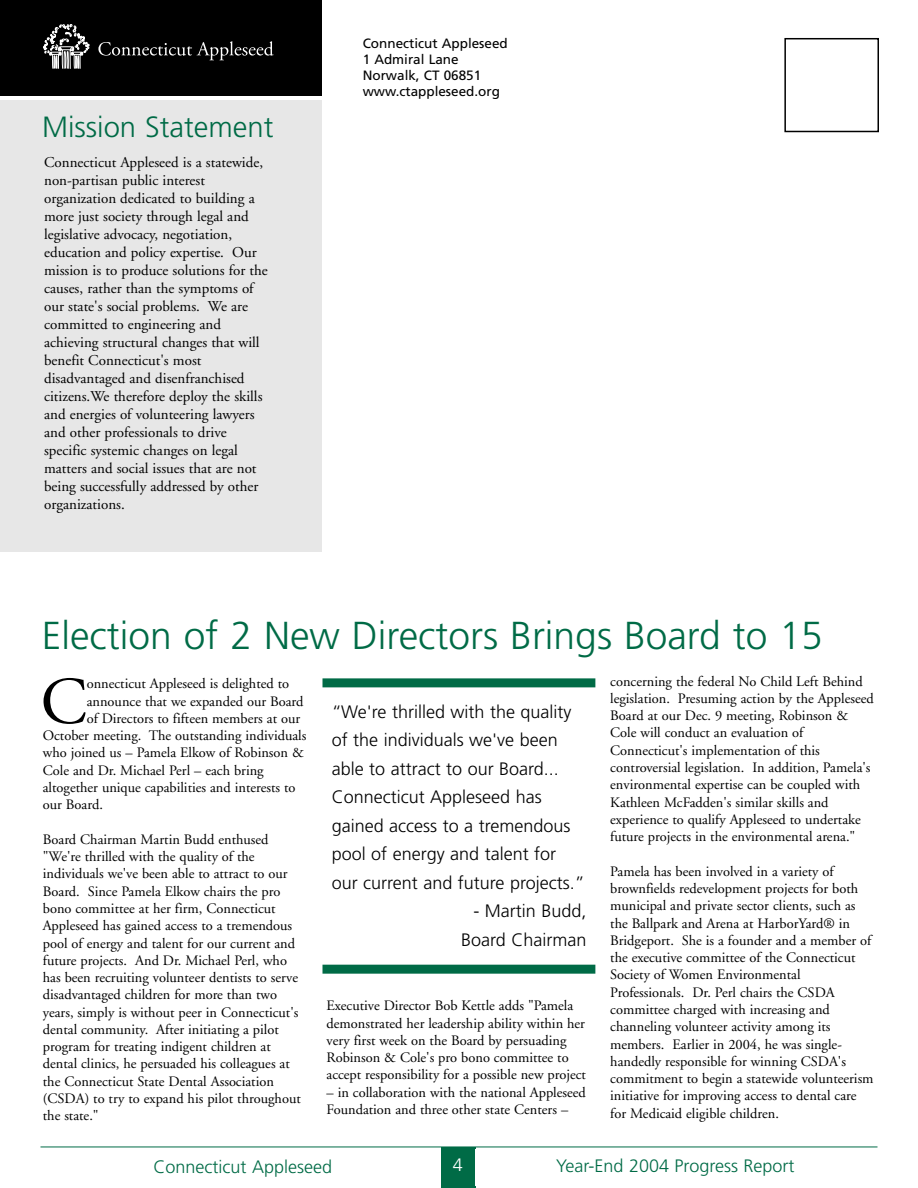
<style>
.page{position:relative;width:918px;height:1188px;background:#fff}
.page>*{position:absolute;margin:0;border:0;box-sizing:border-box;transform-origin:0 0}
.t1{font:66.45px "Adobe Garamond";color:#000}
.t2{font:300 39px "Frutiger";color:#006b46}
.t3{font:300 29.25px "Frutiger";color:#006b46}
.t4{font:300 18px/28.5px "Frutiger";color:#000}
.t5{font:300 18px "Frutiger";color:#006b46}
.t6{font:300 18px "Frutiger";color:#fff}
.t7{font:15px/18px "Adobe Garamond";color:#000}
.t8{font:14.4px/17.2px "Adobe Garamond";color:#000}
.t9{font:13.5px/16.2px "Frutiger";color:#000}
</style>
<div class="page">
<div style="left:0;top:100px;width:321px;height:452px;background:#e7e7e7"></div>
<div style="left:0;top:0;width:322px;height:96px;background:#000"></div>
<svg style="left:43px;top:24px;width:47px;height:45px"></svg>
<svg style="left:98px;top:41px;width:175px;height:19px"></svg>
<div style="left:784px;top:38px;width:95px;height:94px;border:2px solid #000"></div>
<div style="left:322px;top:678px;width:273px;height:9px;background:#006b46"></div>
<div style="left:322px;top:965px;width:273px;height:9px;background:#006b46"></div>
<hr style="left:40px;top:1147px;width:838px;height:1px;background:#006b46">
<div style="left:441px;top:1147px;width:34px;height:41px;background:#006b46"></div>
<h3 class="t3" style="left:42px;top:115px;width:233px">Mission Statement</h3>
<p class="t7" style="left:44px;top:155px;width:225px">Connecticut Appleseed is a statewide, non-partisan public interest organization dedicated to building a more just society through legal and legislative advocacy, negotiation, education and policy expertise. Our mission is to produce solutions for the causes, rather than the symptoms of our state's social problems. We are committed to engineering and achieving structural changes that will benefit Connecticut's most disadvantaged and disenfranchised citizens.We therefore deploy the skills and energies of volunteering lawyers and other professionals to drive specific systemic changes on legal matters and social issues that are not being successfully addressed by other organizations.</p>
<p class="t9" style="left:363px;top:36px;width:147px">Connecticut Appleseed<br>1 Admiral Lane<br>Norwalk, CT 06851 www.ctappleseed.org</p>
<h2 class="t2" style="left:42px;top:619px;width:782px">Election of 2 New Directors Brings Board to 15</h2>
<h1 class="t1" style="left:41px;top:675px;width:48px">C</h1>
<p class="t8" style="left:87px;top:676px;width:204px">onnecticut Appleseed is delighted to</p>
<p class="t8" style="left:87px;top:694px;width:218px">announce that we expanded our Board</p>
<p class="t8" style="left:87px;top:711px;width:215px">of Directors to fifteen members at our</p>
<p class="t8" style="left:43px;top:728px;width:265px">October meeting. The outstanding individuals</p>
<p class="t8" style="left:43px;top:746px;width:263px">who joined us – Pamela Elkow of Robinson &amp;</p>
<p class="t8" style="left:43px;top:763px;width:222px">Cole and Dr. Michael Perl – each bring</p>
<p class="t8" style="left:43px;top:780px;width:254px">altogether unique capabilities and interests to</p>
<p class="t8" style="left:43px;top:797px;width:62px">our Board.</p>
<p class="t8" style="left:43px;top:832px;width:259px">Board Chairman Martin Budd enthused "We're thrilled with the quality of the individuals we've been able to attract to our Board. Since Pamela Elkow chairs the pro bono committee at her firm, Connecticut Appleseed has gained access to a tremendous pool of energy and talent for our current and future projects. And Dr. Michael Perl, who has been recruiting volunteer dentists to serve disadvantaged children for more than two years, simply is without peer in Connecticut's dental community. After initiating a pilot program for treating indigent children at dental clinics, he persuaded his colleagues at the Connecticut State Dental Association (CSDA) to try to expand his pilot throughout the state."</p>
<p class="t4" style="left:332px;top:698px;width:255px">“We're thrilled with the quality of the individuals we've been able to attract to our Board...<br>Connecticut Appleseed has gained access to a tremendous pool of energy and talent for our current and future projects.”</p>
<p class="t4" style="left:461px;top:898px;width:127px;text-align:right">- Martin Budd,<br>Board Chairman</p>
<p class="t8" style="left:327px;top:998px;width:261px">Executive Director Bob Kettle adds "Pamela demonstrated her leadership ability within her very first week on the Board by persuading Robinson &amp; Cole's pro bono committee to accept responsibility for a possible new project</p>
<p class="t8" style="left:327px;top:1085px;width:261px">– in collaboration with the national Appleseed<br>Foundation and three other state Centers –</p>
<p class="t8" style="left:610px;top:674px;width:265px">concerning the federal No Child Left Behind legislation. Presuming action by the Appleseed Board at our Dec. 9 meeting, Robinson &amp; Cole will conduct an evaluation of Connecticut's implementation of this controversial legislation. In addition, Pamela's environmental expertise can be coupled with Kathleen McFadden's similar skills and experience to qualify Appleseed to undertake future projects in the environmental arena."</p>
<p class="t8" style="left:610px;top:864px;width:265px">Pamela has been involved in a variety of brownfields redevelopment projects for both municipal and private sector clients, such as the Ballpark and Arena at HarborYard® in Bridgeport. She is a founder and a member of the executive committee of the Connecticut Society of Women Environmental Professionals. Dr. Perl chairs the CSDA committee charged with increasing and channeling volunteer activity among its members. Earlier in 2004, he was single&shy;handedly responsible for winning CSDA's commitment to begin a statewide volunteerism initiative for improving access to dental care for Medicaid eligible children.</p>
<p class="t5" style="left:154px;top:1160px;width:180px">Connecticut Appleseed</p>
<p class="t6" style="left:453px;top:1158px;width:12px">4</p>
<p class="t5" style="left:556px;top:1159px;width:240px">Year-End 2004 Progress Report</p>
</div>
